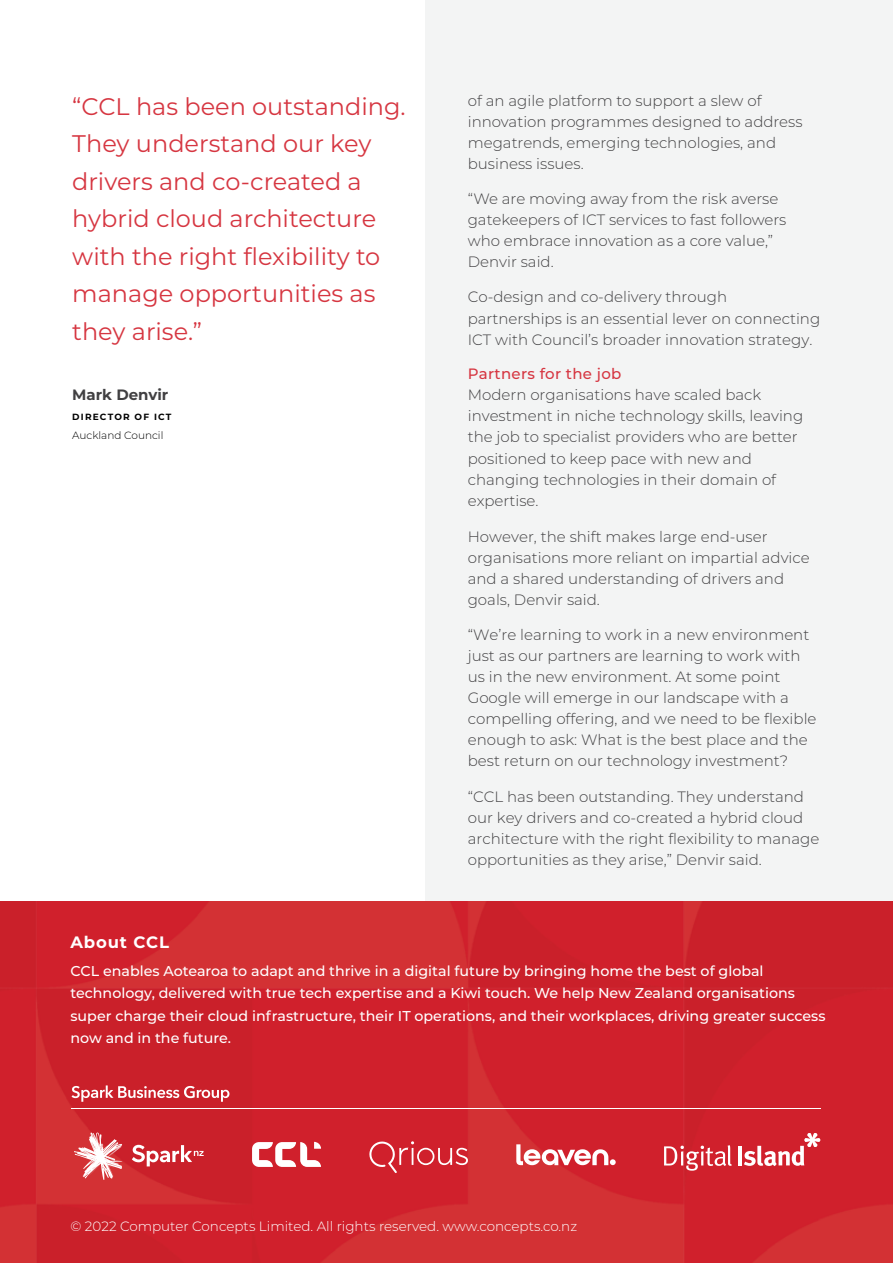
<style>
.page{position:relative;width:893px;height:1263px;background:#fff}
.page>*{position:absolute;margin:0;border:0;box-sizing:border-box;transform-origin:0 0}
.t1{font:24px/37.5px "Montserrat";color:#d63641}
.t2{font:700 16.5px "Montserrat";letter-spacing:.05em;color:#fff}
.t3{font:300 15px/21px "Montserrat";color:#414042}
.t4{font:500 15px "Montserrat";letter-spacing:.02em;color:#d63641}
.t5{font:700 15px "Montserrat";color:#414042}
.t6{font:500 14.25px/22.5px "Montserrat";color:#fff}
.t7{font:300 13.5px "Montserrat";color:#fff}
.t8{font:300 10.5px "Montserrat";color:#000}
.t9{font:700 9px "Montserrat";letter-spacing:.13em;color:#000}
</style>
<div class="page">
<div style="left:425px;top:0;width:468px;height:1014px;background:#f3f4f4"></div>
<img style="left:0;top:901px;width:893px;height:362px">
<svg style="left:74px;top:1132px;width:50px;height:48px"></svg>
<svg style="left:132px;top:1145px;width:72px;height:21px"></svg>
<svg style="left:252px;top:1142px;width:69px;height:25px"></svg>
<hr style="left:739px;top:1146px;width:3px;height:19px;background:#fff">
<svg style="left:744px;top:1133px;width:76px;height:33px"></svg>
<svg style="left:664px;top:1145px;width:68px;height:26px"></svg>
<svg style="left:516px;top:1144px;width:100px;height:21px"></svg>
<svg style="left:369px;top:1141px;width:99px;height:32px;background:#d7424c"></svg>
<hr style="left:71px;top:1108px;width:749px;height:1px;background:#fff">
<svg style="left:72px;top:1085px;width:157px;height:17px;background:#d75960"></svg>
<h1 class="t1" style="left:72px;top:87px;width:335px">“CCL has been outstanding.<br>They understand our key drivers and co-created a hybrid cloud architecture with the right flexibility to manage opportunities as they arise.”</h1>
<p class="t5" style="left:72px;top:384px;width:98px">Mark Denvir</p>
<p class="t9" style="left:72px;top:411px;width:101px">DIRECTOR OF ICT</p>
<p class="t8" style="left:72px;top:428px;width:93px">Auckland Council</p>
<p class="t3" style="left:468px;top:90px;width:336px">of an agile platform to support a slew of innovation programmes designed to address megatrends, emerging technologies, and business issues.</p>
<p class="t3" style="left:468px;top:188px;width:320px">“We are moving away from the risk averse gatekeepers of ICT services to fast followers who embrace innovation as a core value,” Denvir said.</p>
<p class="t3" style="left:468px;top:286px;width:354px">Co-design and co-delivery through partnerships is an essential lever on connecting<br>ICT with Council’s broader innovation strategy.</p>
<p class="t4" style="left:468px;top:363px;width:155px">Partners for the job</p>
<p class="t3" style="left:468px;top:383px;width:337px">Modern organisations have scaled back investment in niche technology skills, leaving the job to specialist providers who are better positioned to keep pace with new and changing technologies in their domain of expertise.</p>
<p class="t3" style="left:468px;top:525px;width:344px">However, the shift makes large end-user organisations more reliant on impartial advice and a shared understanding of drivers and goals, Denvir said.</p>
<p class="t3" style="left:468px;top:624px;width:350px">“We’re learning to work in a new environment just as our partners are learning to work with us in the new environment. At some point Google will emerge in our landscape with a compelling offering, and we need to be flexible enough to ask: What is the best place and the best return on our technology investment?</p>
<p class="t3" style="left:468px;top:785px;width:353px">“CCL has been outstanding. They understand our key drivers and co-created a hybrid cloud architecture with the right flexibility to manage opportunities as they arise,” Denvir said.</p>
<p class="t2" style="left:71px;top:930px;width:100px">About CCL</p>
<p class="t6" style="left:71px;top:959px;width:756px">CCL enables Aotearoa to adapt and thrive in a digital future by bringing home the best of global technology, delivered with true tech expertise and a Kiwi touch. We help New Zealand organisations super charge their cloud infrastructure, their IT operations, and their workplaces, driving greater success now and in the future.</p>
<p class="t7" style="left:71px;top:1217px;width:508px">© 2022 Computer Concepts Limited. All rights reserved. www.concepts.co.nz</p>
</div>
